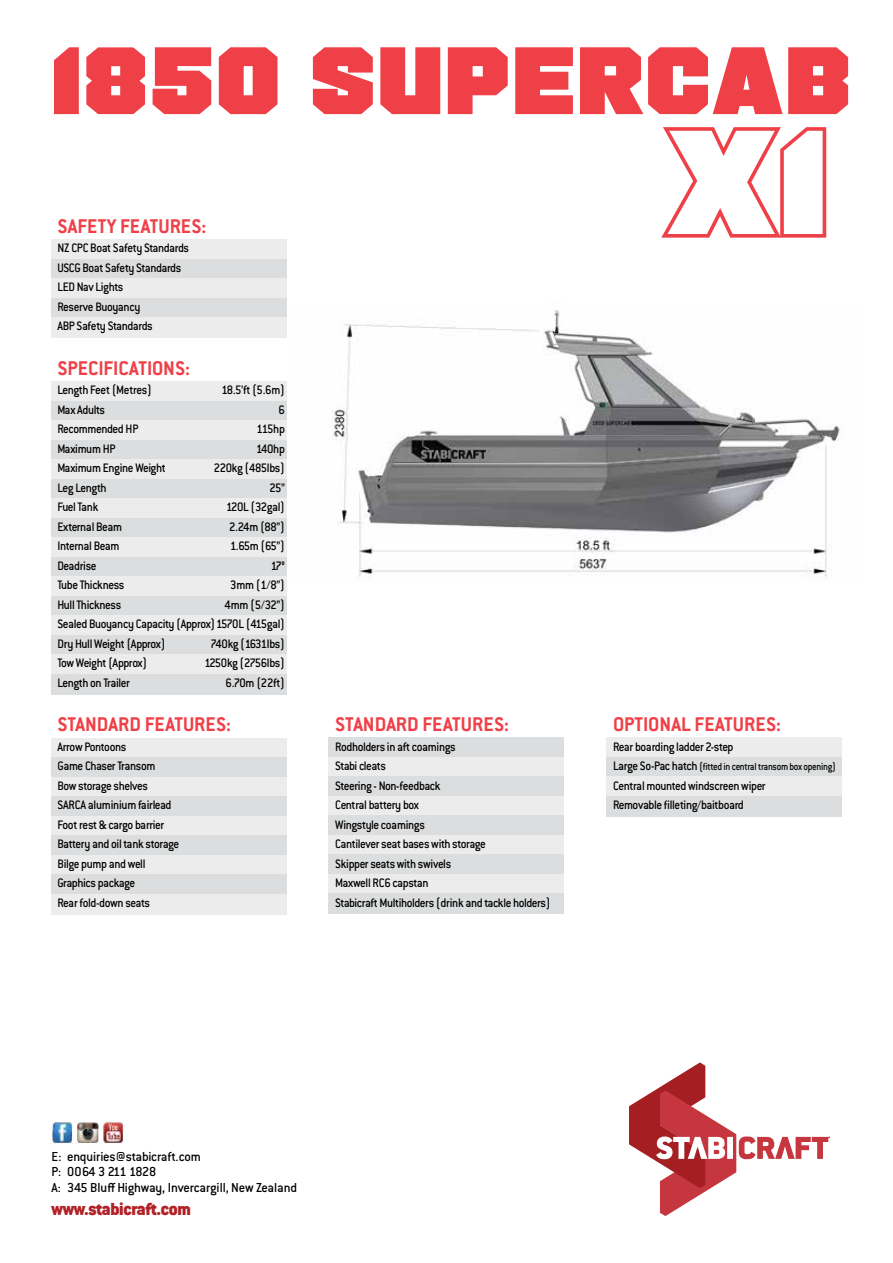
<style>
.page{position:relative;width:893px;height:1263px;background:#fff}
.page>*{position:absolute;margin:0;border:0;box-sizing:border-box;transform-origin:0 0}
.t1{font:700 147.45px "CWM";color:#fff}
.t2{font:700 95.4px "CWM";letter-spacing:.03em;color:#ef4048}
.t3{font:700 21.75px "Conduit ITC Std";color:#ef4048}
.t4{font:900 19.2px "Conduit ITC Pro";letter-spacing:-.02em;color:#b12227;scale:.95 1}
.t5{font:500 14.25px/15.9px "Conduit ITC Std";letter-spacing:-.015em;color:#000}
.t6{font:500 13.5px/19.5px "Conduit ITC Std";letter-spacing:-.035em;color:#000;scale:.93 1}
.t7{font:500 11.25px "Conduit ITC Std";letter-spacing:-.035em;color:#000;scale:.93 1}
.s1{font-size:13.5px}
</style>
<div class="page">
<svg style="left:629px;top:1062px;width:201px;height:154px"></svg>
<img style="left:52px;top:1121px;width:20px;height:22px">
<img style="left:77px;top:1121px;width:21px;height:22px">
<img style="left:103px;top:1122px;width:20px;height:21px">
<div style="left:51px;top:239px;width:235px;height:21px;background:#ececed"></div>
<div style="left:51px;top:259px;width:235px;height:20px;background:#dcddde"></div>
<div style="left:51px;top:278px;width:235px;height:21px;background:#ececed"></div>
<div style="left:51px;top:298px;width:235px;height:20px;background:#dcddde"></div>
<div style="left:51px;top:317px;width:235px;height:21px;background:#ececed"></div>
<div style="left:51px;top:382px;width:235px;height:20px;background:#ececed"></div>
<div style="left:51px;top:401px;width:235px;height:20px;background:#dcddde"></div>
<div style="left:51px;top:421px;width:235px;height:20px;background:#ececed"></div>
<div style="left:51px;top:440px;width:235px;height:20px;background:#dcddde"></div>
<div style="left:51px;top:460px;width:235px;height:20px;background:#ececed"></div>
<div style="left:51px;top:479px;width:235px;height:20px;background:#dcddde"></div>
<div style="left:51px;top:499px;width:235px;height:20px;background:#ececed"></div>
<div style="left:51px;top:518px;width:235px;height:20px;background:#dcddde"></div>
<div style="left:51px;top:538px;width:235px;height:20px;background:#ececed"></div>
<div style="left:51px;top:557px;width:235px;height:20px;background:#dcddde"></div>
<div style="left:51px;top:577px;width:235px;height:20px;background:#ececed"></div>
<div style="left:51px;top:596px;width:235px;height:20px;background:#dcddde"></div>
<div style="left:51px;top:616px;width:235px;height:20px;background:#ececed"></div>
<div style="left:51px;top:635px;width:235px;height:20px;background:#dcddde"></div>
<div style="left:51px;top:655px;width:235px;height:20px;background:#ececed"></div>
<div style="left:51px;top:674px;width:235px;height:20px;background:#dcddde"></div>
<div style="left:51px;top:738px;width:235px;height:20px;background:#ececed"></div>
<div style="left:51px;top:758px;width:235px;height:20px;background:#dcddde"></div>
<div style="left:51px;top:777px;width:235px;height:20px;background:#ececed"></div>
<div style="left:51px;top:797px;width:235px;height:20px;background:#dcddde"></div>
<div style="left:51px;top:816px;width:235px;height:20px;background:#ececed"></div>
<div style="left:51px;top:836px;width:235px;height:20px;background:#dcddde"></div>
<div style="left:51px;top:855px;width:235px;height:20px;background:#ececed"></div>
<div style="left:51px;top:875px;width:235px;height:20px;background:#dcddde"></div>
<div style="left:51px;top:894px;width:235px;height:20px;background:#ececed"></div>
<div style="left:329px;top:738px;width:235px;height:20px;background:#dcddde"></div>
<div style="left:329px;top:757px;width:235px;height:20px;background:#ececed"></div>
<div style="left:329px;top:777px;width:235px;height:20px;background:#dcddde"></div>
<div style="left:329px;top:796px;width:235px;height:20px;background:#ececed"></div>
<div style="left:329px;top:816px;width:235px;height:20px;background:#dcddde"></div>
<div style="left:329px;top:835px;width:235px;height:20px;background:#ececed"></div>
<div style="left:329px;top:855px;width:235px;height:20px;background:#dcddde"></div>
<div style="left:329px;top:874px;width:235px;height:20px;background:#ececed"></div>
<div style="left:329px;top:894px;width:235px;height:20px;background:#dcddde"></div>
<div style="left:607px;top:738px;width:235px;height:20px;background:#ececed"></div>
<div style="left:607px;top:757px;width:235px;height:20px;background:#dcddde"></div>
<div style="left:607px;top:777px;width:235px;height:20px;background:#ececed"></div>
<div style="left:607px;top:796px;width:235px;height:20px;background:#dcddde"></div>
<img style="left:331px;top:324px;width:501px;height:256px">
<img style="left:355px;top:310px;width:485px;height:227px">
<svg style="left:661px;top:127px;width:166px;height:111px"></svg>
<h2 class="t2" style="left:52px;top:21px;width:800px">1850 SUPERCAB</h2>
<h1 class="t1" style="left:667px;top:89px;width:161px">X1</h1>
<h3 class="t3" style="left:57px;top:213px;width:151px">SAFETY FEATURES:</h3>
<p class="t6" style="left:57px;top:238px;width:143px">NZ CPC Boat Safety Standards<br>USCG Boat Safety Standards<br>LED Nav Lights<br>Reserve Buoyancy<br>ABP Safety Standards</p>
<h3 class="t3" style="left:57px;top:355px;width:134px">SPECIFICATIONS:</h3>
<p class="t6" style="left:57px;top:380px;width:103px">Length Feet (Metres)</p>
<p class="t6" style="left:221px;top:380px;width:70px">18.5’ft (5.6m)</p>
<p class="t6" style="left:57px;top:399px;width:53px">Max Adults</p>
<p class="t6" style="left:279px;top:399px;width:8px">6</p>
<p class="t6" style="left:57px;top:419px;width:89px">Recommended HP</p>
<p class="t6" style="left:256px;top:419px;width:32px">115hp</p>
<p class="t6" style="left:57px;top:438px;width:64px">Maximum HP</p>
<p class="t6" style="left:256px;top:438px;width:33px">140hp</p>
<p class="t6" style="left:57px;top:458px;width:118px">Maximum Engine Weight</p>
<p class="t6" style="left:214px;top:458px;width:78px">220kg (485lbs)</p>
<p class="t6" style="left:57px;top:477px;width:54px">Leg Length</p>
<p class="t6" style="left:270px;top:477px;width:18px">25”</p>
<p class="t6" style="left:57px;top:497px;width:46px">Fuel Tank</p>
<p class="t6" style="left:226px;top:497px;width:65px">120L (32gal)</p>
<p class="t6" style="left:57px;top:516px;width:71px">External Beam</p>
<p class="t6" style="left:229px;top:516px;width:62px">2.24m (88”)</p>
<p class="t6" style="left:57px;top:536px;width:68px">Internal Beam</p>
<p class="t6" style="left:230px;top:536px;width:61px">1.65m (65”)</p>
<p class="t6" style="left:57px;top:555px;width:44px">Deadrise</p>
<p class="t6" style="left:271px;top:555px;width:17px">17°</p>
<p class="t6" style="left:57px;top:575px;width:74px">Tube Thickness</p>
<p class="t6" style="left:230px;top:575px;width:60px">3mm (1/8”)</p>
<p class="t6" style="left:57px;top:594px;width:70px">Hull Thickness</p>
<p class="t6" style="left:57px;top:594px;width:246px;text-align:justify;text-indent:167px">4mm (5/32”)<br>Sealed Buoyancy Capacity (Approx)1570L (415gal)<br>Dry Hull Weight (Approx)</p>
<p class="t6" style="left:210px;top:633px;width:82px">740kg (1631lbs)</p>
<p class="t6" style="left:57px;top:653px;width:98px">Tow Weight (Approx)</p>
<p class="t6" style="left:204px;top:653px;width:88px">1250kg (2756lbs)</p>
<p class="t6" style="left:57px;top:672px;width:79px">Length on Trailer</p>
<p class="t6" style="left:226px;top:672px;width:65px">6.70m (22ft)</p>
<h3 class="t3" style="left:57px;top:711px;width:175px">STANDARD FEATURES:</h3>
<p class="t6" style="left:57px;top:736px;width:133px">Arrow Pontoons<br>Game Chaser Transom<br>Bow storage shelves<br>SARCA aluminium fairlead<br>Foot rest &amp; cargo barrier<br>Battery and oil tank storage<br>Bilge pump and well<br>Graphics package<br>Rear fold-down seats</p>
<h3 class="t3" style="left:335px;top:711px;width:175px">STANDARD FEATURES:</h3>
<p class="t6" style="left:335px;top:736px;width:233px">Rodholders in aft coamings<br>Stabi cleats<br>Steering - Non-feedback<br>Central battery box<br>Wingstyle coamings<br>Cantilever seat bases with storage<br>Skipper seats with swivels<br>Maxwell RC6 capstan<br>Stabicraft Multiholders (drink and tackle holders)</p>
<h3 class="t3" style="left:613px;top:711px;width:169px">OPTIONAL FEATURES:</h3>
<p class="t6" style="left:613px;top:736px;width:131px">Rear boarding ladder 2-step</p>
<p class="t7" style="left:613px;top:760px;width:241px"><span class="s1">Large So-Pac hatch</span> (fitted in central transom box opening)</p>
<p class="t6" style="left:613px;top:775px;width:166px">Central mounted windscreen wiper<br>Removable filleting/baitboard</p>
<p class="t5" style="left:52px;top:1148px;width:247px">E: enquiries@stabicraft.com<br>P: 0064 3 211 1828<br>A: 345 Bluff Highway, Invercargill, New Zealand</p>
<h3 class="t4" style="left:52px;top:1197px;width:148px">www.stabicraft.com</h3>
</div>
